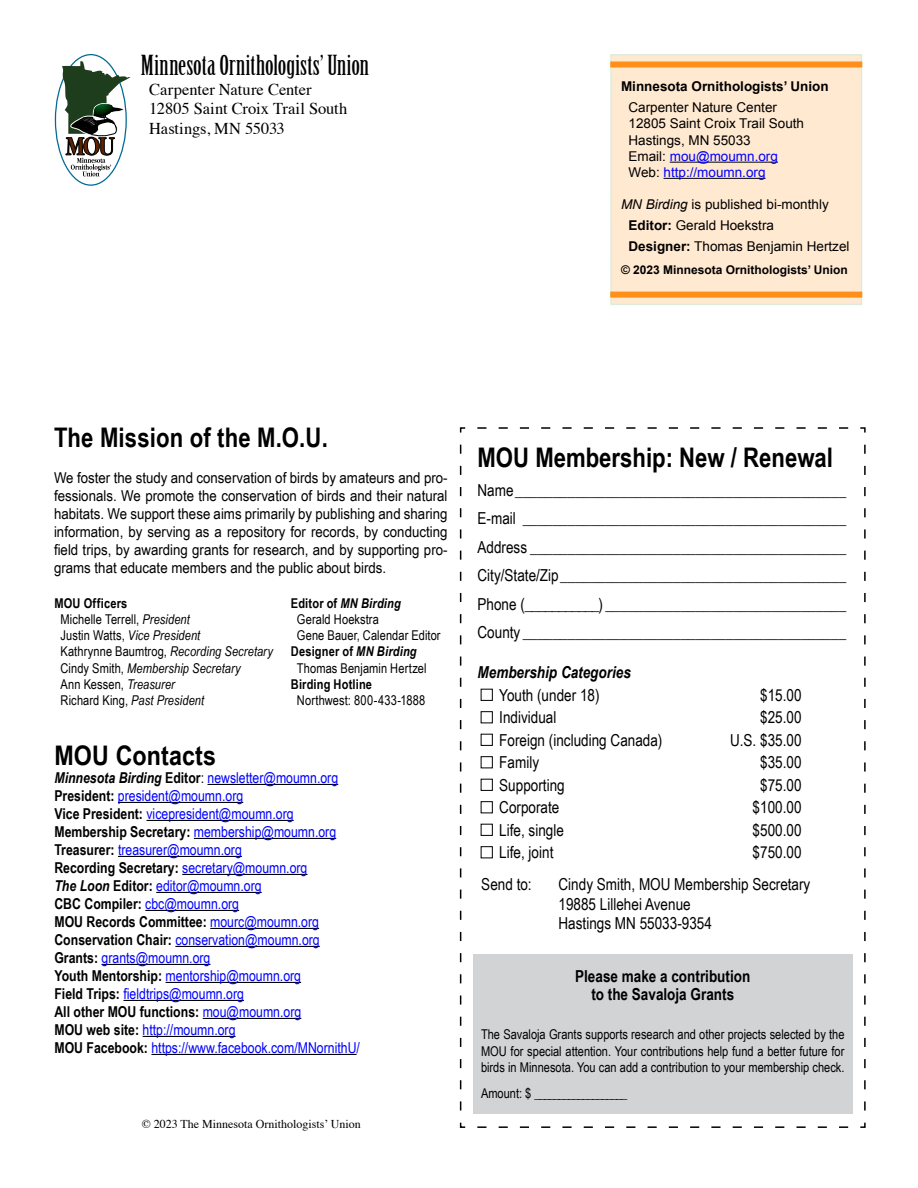
<style>
.page{position:relative;width:918px;height:1188px;background:#fff}
.page>*{position:absolute;margin:0;border:0;box-sizing:border-box;transform-origin:0 0}
.t1{font:700 27px "Arial Narrow";letter-spacing:.005em;color:#000}
.t2{font:27px "Birch Std";color:#000;scale:1.1 1}
.t3{font:700 27px "Arial Narrow";letter-spacing:.005em;color:#000;scale:1.05 1}
.t4{font:16.5px/28.5px "Arial Narrow";color:#000;text-align:justify}
.t5{font:16.5px/19.8px "Times";letter-spacing:-.005em;color:#000}
.t6{font:700 16.5px/18px "Arial Narrow";color:#000;text-align:center}
.t7{font:italic 700 16.5px "Arial Narrow";color:#000}
.t8{font:15px/18px "Arial Narrow";color:#00f}
.t9{font:15px/18px "Arial Narrow";color:#000;text-align:justify;scale:1.08 1}
.t10{font:13.5px/16.5px "Arial Narrow";letter-spacing:.005em;color:#000;text-align:justify}
.t11{font:13.5px/16.2px "Arial";color:#000}
.t12{font:italic 13.5px/16.2px "Arial Narrow";letter-spacing:.01em;color:#000}
.t13{font:700 13.5px "Arial Narrow";letter-spacing:.01em;color:#000}
.t14{font:700 13.5px "Arial";color:#000}
.t15{font:italic 700 13.5px "Arial Narrow";letter-spacing:.015em;color:#000}
.t16{font:12px "Times";color:#000}
.t17{font:700 12px "Arial";color:#000}
.s1{color:#00f}
.s2{font-style:italic}
.s3{font-weight:700}
.s4{font-weight:700;font-style:normal}
.s5{font-style:normal}
.s6{font-weight:700;font-style:italic;color:#000}
.s7{font-weight:700;color:#000}
.s8{color:#000}
</style>
<div class="page">
<svg style="left:459px;top:427px;width:407px;height:701px"></svg>
<div style="left:473px;top:954px;width:380px;height:160px;background:#d1d3d4"></div>
<hr style="left:208px;top:784px;width:130px;height:1px;background:#000">
<hr style="left:118px;top:802px;width:125px;height:1px;background:#000">
<hr style="left:147px;top:820px;width:147px;height:1px;background:#000">
<hr style="left:194px;top:838px;width:142px;height:1px;background:#000">
<hr style="left:118px;top:856px;width:124px;height:1px;background:#000">
<hr style="left:182px;top:874px;width:126px;height:1px;background:#000">
<hr style="left:156px;top:892px;width:106px;height:1px;background:#000">
<hr style="left:145px;top:910px;width:94px;height:1px;background:#000">
<hr style="left:210px;top:928px;width:109px;height:1px;background:#000">
<hr style="left:175px;top:946px;width:145px;height:1px;background:#000">
<hr style="left:102px;top:964px;width:108px;height:1px;background:#000">
<hr style="left:166px;top:982px;width:135px;height:1px;background:#000">
<hr style="left:123px;top:1000px;width:121px;height:1px;background:#000">
<hr style="left:203px;top:1018px;width:98px;height:1px;background:#000">
<hr style="left:143px;top:1036px;width:93px;height:1px;background:#000">
<hr style="left:151px;top:1054px;width:206px;height:1px;background:#000">
<div style="left:481px;top:689px;width:12px;height:12px;border:1px solid #000"></div>
<div style="left:481px;top:711px;width:12px;height:12px;border:1px solid #000"></div>
<div style="left:481px;top:734px;width:12px;height:12px;border:1px solid #000"></div>
<div style="left:481px;top:756px;width:12px;height:12px;border:1px solid #000"></div>
<div style="left:481px;top:779px;width:12px;height:12px;border:1px solid #000"></div>
<div style="left:481px;top:801px;width:12px;height:12px;border:1px solid #000"></div>
<div style="left:481px;top:824px;width:12px;height:12px;border:1px solid #000"></div>
<div style="left:481px;top:846px;width:12px;height:12px;border:1px solid #000"></div>
<div style="left:610px;top:54px;width:252px;height:251px;background:#ffe9d1"></div>
<hr style="left:670px;top:162px;width:108px;height:1px;background:#000">
<hr style="left:664px;top:178px;width:102px;height:1px;background:#000">
<div style="left:610px;top:292px;width:252px;height:6px;background:#ff8f18"></div>
<div style="left:610px;top:62px;width:252px;height:6px;background:#ff8f18"></div>
<svg style="left:55px;top:55px;width:71px;height:130px"></svg>
<svg style="left:62px;top:61px;width:68px;height:125px"></svg>
<h1 class="t2" style="left:141px;top:50px;width:209px">Minnesota Ornithologists’ Union</h1>
<p class="t5" style="left:149px;top:78px;width:200px">Carpenter Nature Center<br>12805 Saint Croix Trail South<br>Hastings, MN 55033</p>
<p class="t14" style="left:621px;top:77px;width:209px">Minnesota Ornithologists’ Union</p>
<p class="t11" style="left:629px;top:99px;width:177px">Carpenter Nature Center<br>12805 Saint Croix Trail South<br>Hastings, MN 55033<br>Email: <span class="s1">mou@moumn.org<br></span>Web: <span class="s1">http://moumn.org</span></p>
<p class="t11" style="left:629px;top:194px;width:223px;line-height:21px;text-indent:-8px"><span class="s2">MN Birding</span> is published bi-monthly<br><span class="s3">Editor:</span> Gerald Hoekstra<br><span class="s3">Designer:</span> Thomas Benjamin Hertzel</p>
<p class="t17" style="left:621px;top:262px;width:228px">© 2023 Minnesota Ornithologists’ Union</p>
<h1 class="t1" style="left:54px;top:417px;width:275px">The Mission of the M.O.U.</h1>
<p class="t9" style="left:54px;top:468px;width:366px">We foster the study and conservation of birds by amateurs and pro&shy;fessionals. We promote the conservation of birds and their natural habitats. We support these aims primarily by publishing and sharing information, by serving as a repository for records, by conducting field trips, by awarding grants for research, and by supporting pro&shy;grams that educate members and the public about birds.</p>
<p class="t12" style="left:61px;top:595px;width:214px;text-indent:-6px"><span class="s4">MOU Officers<br></span><span class="s5">Michelle Terrell,</span> President<br><span class="s5">Justin Watts,</span> Vice President<br><span class="s5">Kathrynne Baumtrog,</span> Recording Secretary<br><span class="s5">Cindy Smith,</span> Membership Secretary<br><span class="s5">Ann Kessen,</span> Treasurer<br><span class="s5">Richard King,</span> Past President</p>
<p class="t15" style="left:291px;top:593px;width:111px"><span class="s5">Editor of</span> MN Birding</p>
<p class="t10" style="left:297px;top:610px;width:83px">Gerald Hoekstra</p>
<p class="t10" style="left:297px;top:627px;width:145px">Gene Bauer, Calendar Editor</p>
<p class="t13" style="left:291px;top:641px;width:127px">Designer of <span class="s2">MN Birding</span></p>
<p class="t10" style="left:297px;top:659px;width:131px">Thomas Benjamin Hertzel</p>
<p class="t13" style="left:291px;top:674px;width:83px">Birding Hotline</p>
<p class="t10" style="left:297px;top:691px;width:130px">Northwest: 800-433-1888</p>
<h1 class="t3" style="left:54px;top:735px;width:156px">MOU Contacts</h1>
<p class="t8" style="left:54px;top:768px;width:307px"><span class="s6">Minnesota Birding</span> <span class="s7">Editor</span><span class="s8">:</span> newsletter@moumn.org <span class="s7">President:</span> president@moumn.org<br><span class="s7">Vice President:</span> vicepresident@moumn.org <span class="s7">Membership Secretary:</span> membership@moumn.org <span class="s7">Treasurer:</span> treasurer@moumn.org<br><span class="s7">Recording Secretary:</span> secretary@moumn.org<br><span class="s6">The Loon</span> <span class="s7">Editor:</span> editor@moumn.org<br><span class="s7">CBC Compiler:</span> cbc@moumn.org<br><span class="s7">MOU Records Committee:</span> mourc@moumn.org <span class="s7">Conservation Chair:</span> conservation@moumn.org <span class="s7">Grants:</span> grants@moumn.org<br><span class="s7">Youth Mentorship:</span> mentorship@moumn.org<br><span class="s7">Field Trips:</span> fieldtrips@moumn.org<br><span class="s7">All other MOU functions:</span> mou@moumn.org<br><span class="s7">MOU web site:</span> http://moumn.org<br><span class="s7">MOU Facebook:</span> https://www.facebook.com/MNornithU/</p>
<p class="t16" style="left:142px;top:1113px;width:221px">© 2023 The Minnesota Ornithologists’ Union</p>
<h1 class="t1" style="left:478px;top:438px;width:357px">MOU Membership: New / Renewal</h1>
<p class="t4" style="left:478px;top:475px;width:370px">Name____________________________________________ E-mail ___________________________________________ Address __________________________________________ City/State/Zip______________________________________ Phone (___________) ________________________________ County ___________________________________________</p>
<p class="t7" style="left:478px;top:660px;width:155px">Membership Categories</p>
<p class="t4" style="left:499px;top:680px;width:102px">Youth (under 18)</p>
<p class="t4" style="left:760px;top:680px;width:43px">$15.00</p>
<p class="t4" style="left:499px;top:702px;width:59px">Individual</p>
<p class="t4" style="left:760px;top:702px;width:43px">$25.00</p>
<p class="t4" style="left:499px;top:725px;width:165px">Foreign (including Canada)</p>
<p class="t4" style="left:730px;top:725px;width:73px">U.S. $35.00</p>
<p class="t4" style="left:499px;top:747px;width:41px">Family</p>
<p class="t4" style="left:760px;top:747px;width:43px">$35.00</p>
<p class="t4" style="left:499px;top:770px;width:67px">Supporting</p>
<p class="t4" style="left:760px;top:770px;width:43px">$75.00</p>
<p class="t4" style="left:499px;top:792px;width:62px">Corporate</p>
<p class="t4" style="left:753px;top:792px;width:50px">$100.00</p>
<p class="t4" style="left:499px;top:815px;width:66px">Life, single</p>
<p class="t4" style="left:753px;top:815px;width:50px">$500.00</p>
<p class="t4" style="left:499px;top:837px;width:56px">Life, joint</p>
<p class="t4" style="left:753px;top:837px;width:50px">$750.00</p>
<p class="t4" style="left:481px;top:869px;width:52px">Send to:</p>
<p class="t4" style="left:559px;top:874px;width:253px;line-height:19.8px;text-align:left">Cindy Smith, MOU Membership Secretary<br>19885 Lillehei Avenue<br>Hastings MN 55033-9354</p>
<p class="t6" style="left:575px;top:967px;width:177px">Please make a contribution to the Savaloja Grants</p>
<p class="t10" style="left:481px;top:1026px;width:365px">The Savaloja Grants supports research and other projects selected by the MOU for special attention. Your contributions help fund a better future for birds in Minnesota. You can add a contribution to your membership check.</p>
<p class="t10" style="left:481px;top:1084px;width:148px">Amount: $ ___________________</p>
</div>
